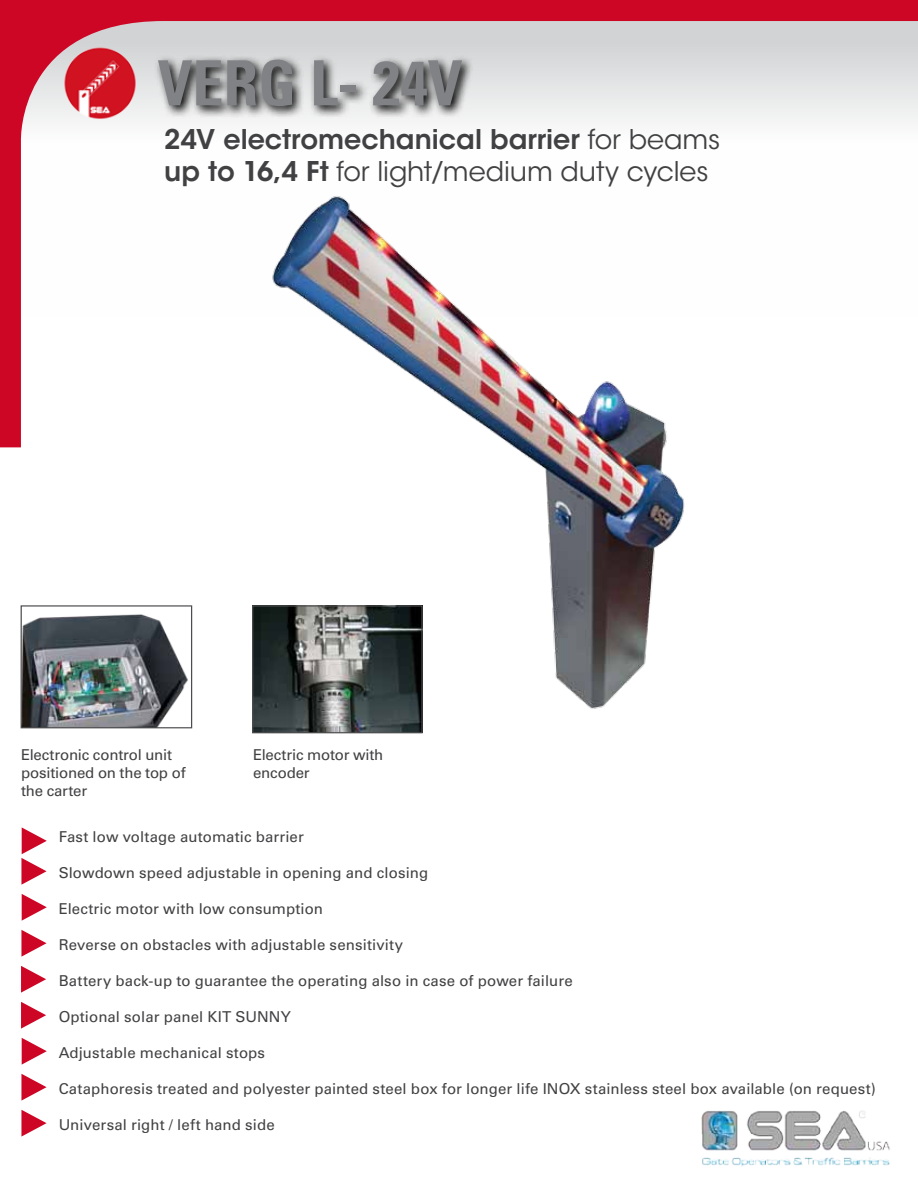
<style>
.page{position:relative;width:918px;height:1188px;background:#fff}
.page>*{position:absolute;margin:0;border:0;box-sizing:border-box;transform-origin:0 0}
.t1{font:700 condensed 62.4px "Univers LT Std";color:#808285}
.t2{font:600 27px/32.4px "ITC Avant Garde Std";color:#414042}
.t3{font:15px "Univers LT Std";letter-spacing:.005em;color:#414042}
.t4{font:15px/18px "Univers LT Std";letter-spacing:-.015em;color:#414042}
.s1{font-weight:400}
</style>
<div class="page">
<svg style="left:21px;top:1110px;width:26px;height:27px"></svg>
<svg style="left:21px;top:1074px;width:26px;height:27px"></svg>
<svg style="left:21px;top:1002px;width:25px;height:27px"></svg>
<svg style="left:22px;top:1038px;width:25px;height:27px"></svg>
<svg style="left:21px;top:966px;width:25px;height:27px"></svg>
<svg style="left:21px;top:827px;width:26px;height:58px"></svg>
<svg style="left:22px;top:894px;width:25px;height:27px"></svg>
<svg style="left:21px;top:930px;width:26px;height:27px"></svg>
<img style="left:701px;top:1110px;width:189px;height:57px">
<svg style="left:0;top:0;width:918px;height:447px"></svg>
<img style="left:240px;top:191px;width:476px;height:518px">
<img style="left:23px;top:614px;width:165px;height:112px">
<div style="left:21px;top:605px;width:171px;height:123px;border:1px solid #4d4d4f"></div>
<img style="left:254px;top:607px;width:167px;height:124px">
<div style="left:252px;top:605px;width:171px;height:128px;border:1px solid #4d4d4f"></div>
<h1 class="t1" style="left:158px;top:45px;width:306px">VERG L- 24V</h1>
<h2 class="t2" style="left:164px;top:123px;width:558px">24V electromechanical barrier <span class="s1">for beams </span>up to 16,4 Ft <span class="s1">for light/medium duty cycles</span></h2>
<p class="t4" style="left:21px;top:746px;width:166px">Electronic control unit positioned on the top of the carter</p>
<p class="t4" style="left:253px;top:746px;width:132px">Electric motor with encoder</p>
<p class="t3" style="left:59px;top:828px;width:247px">Fast low voltage automatic barrier</p>
<p class="t3" style="left:59px;top:864px;width:371px">Slowdown speed adjustable in opening and closing</p>
<p class="t3" style="left:59px;top:900px;width:266px">Electric motor with low consumption</p>
<p class="t3" style="left:59px;top:936px;width:346px">Reverse on obstacles with adjustable sensitivity</p>
<p class="t3" style="left:59px;top:972px;width:515px">Battery back-up to guarantee the operating also in case of power failure</p>
<p class="t3" style="left:59px;top:1008px;width:234px">Optional solar panel KIT SUNNY</p>
<p class="t3" style="left:59px;top:1044px;width:208px">Adjustable mechanical stops</p>
<p class="t3" style="left:59px;top:1080px;width:818px">Cataphoresis treated and polyester painted steel box for longer life INOX stainless steel box available (on request)</p>
<p class="t3" style="left:59px;top:1116px;width:218px">Universal right / left hand side</p>
</div>
